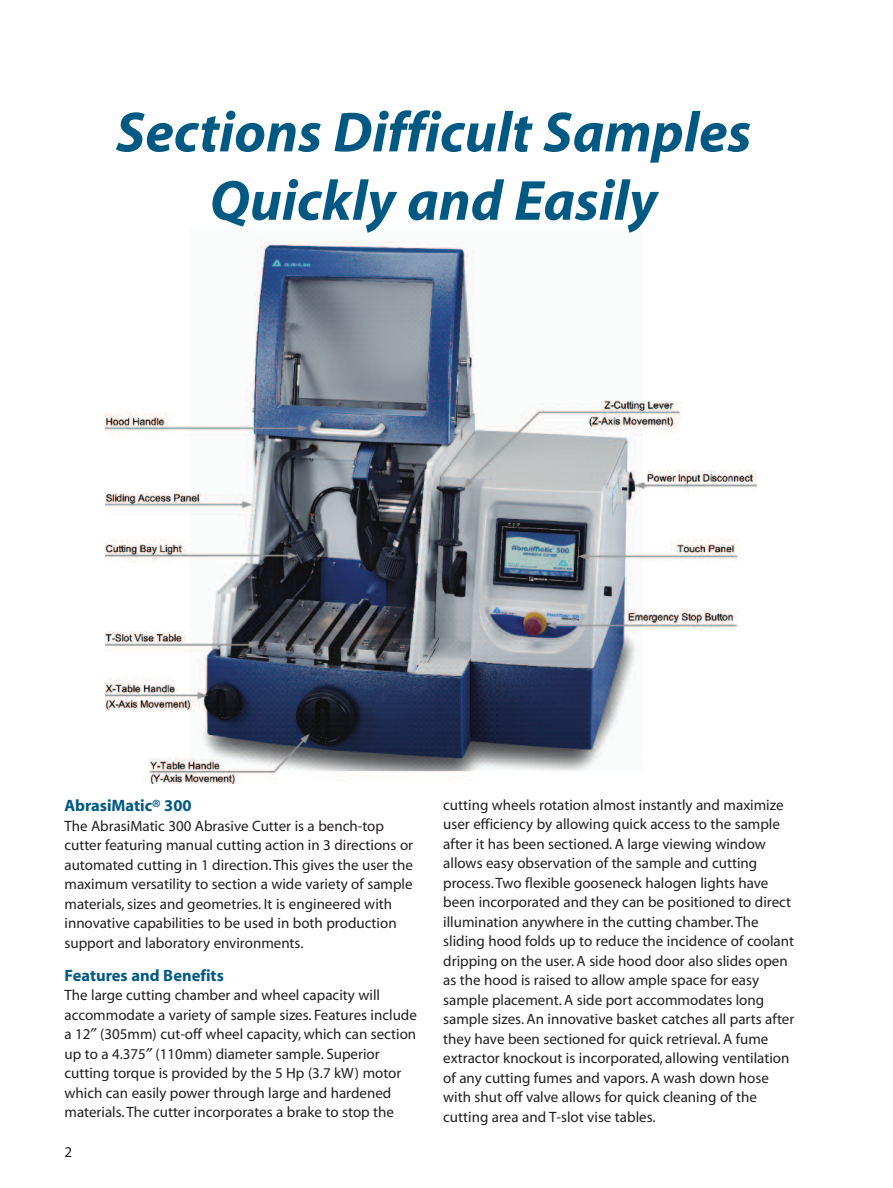
<style>
.page{position:relative;width:893px;height:1188px;background:#fff}
.page>*{position:absolute;margin:0;border:0;box-sizing:border-box;transform-origin:0 0}
.t1{font:italic 700 57px/68.4px "Myriad";color:#005983;text-align:center}
.t2{font:700 16.5px "Myriad";color:#005983}
.t3{font:15px/19.5px "Myriad";color:#231f20}
</style>
<div class="page">
<img style="left:105px;top:239px;width:651px;height:545px">
<h1 class="t1" style="left:116px;top:104px;width:637px">Sections Difficult Samples<br>Quickly and Easily</h1>
<p class="t2" style="left:64px;top:799px;width:129px">AbrasiMatic® 300</p>
<p class="t3" style="left:64px;top:817px;width:350px">The AbrasiMatic 300 Abrasive Cutter is a bench-top cutter featuring manual cutting action in 3 directions or automated cutting in 1 direction.This gives the user the maximum versatility to section a wide variety of sample materials, sizes and geometries. It is engineered with innovative capabilities to be used in both production support and laboratory environments.</p>
<p class="t2" style="left:64px;top:969px;width:161px">Features and Benefits</p>
<p class="t3" style="left:64px;top:987px;width:354px">The large cutting chamber and wheel capacity will accommodate a variety of sample sizes. Features include a 12 (305mm) cut-off wheel capacity, which can section up to a 4.375 (110mm) diameter sample. Superior cutting torque is provided by the 5 Hp (3.7 kW) motor which can easily power through large and hardened materials.The cutter incorporates a brake to stop the</p>
<p class="t3" style="left:64px;top:1143px;width:9px">2</p>
<p class="t3" style="left:443px;top:797px;width:353px">cutting wheels rotation almost instantly and maximize user efficiency by allowing quick access to the sample after it has been sectioned. A large viewing window allows easy observation of the sample and cutting process.Two flexible gooseneck halogen lights have been incorporated and they can be positioned to direct illumination anywhere in the cutting chamber.The sliding hood folds up to reduce the incidence of coolant dripping on the user. A side hood door also slides open as the hood is raised to allow ample space for easy sample placement. A side port accommodates long sample sizes. An innovative basket catches all parts after they have been sectioned for quick retrieval. A fume extractor knockout is incorporated, allowing ventilation of any cutting fumes and vapors. A wash down hose with shut off valve allows for quick cleaning of the cutting area and T-slot vise tables.</p>
</div>
